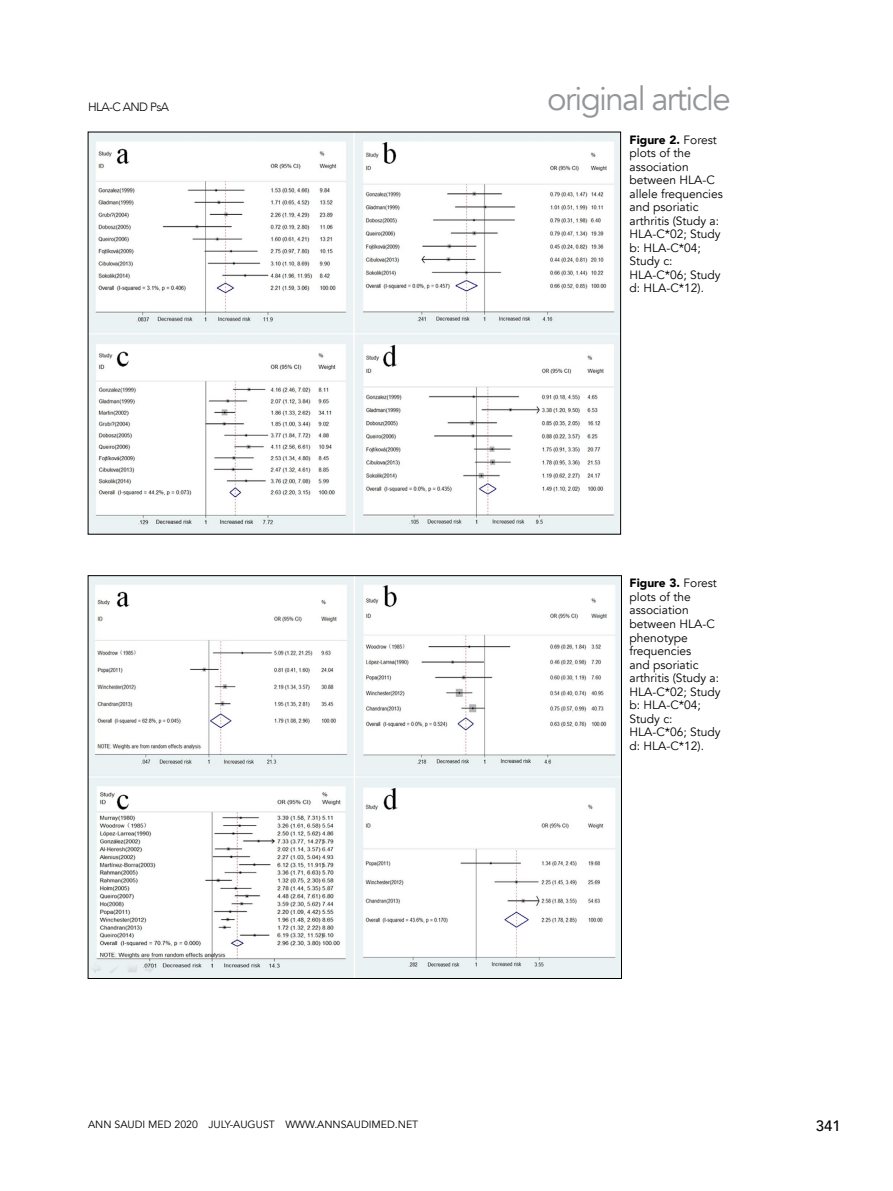
<style>
.page{position:relative;width:893px;height:1191px;background:#fff}
.page>*{position:absolute;margin:0;border:0;box-sizing:border-box;transform-origin:0 0}
.t1{font:33px "Avenir";letter-spacing:-.05em;color:#939598}
.t2{font:500 15px "Avenir";color:#000}
.t3{font:12px/13.5px "Avenir";color:#000}
.t4{font:300 12px "Avenir";letter-spacing:-.05em;color:#000}
.t5{font:10.5px "Avenir";color:#000}
.s1{font-weight:900}
</style>
<div class="page">
<img style="left:90px;top:134px;width:529px;height:398px">
<img style="left:90px;top:577px;width:530px;height:399px">
<p class="t4" style="left:88px;top:100px;width:83px">HLA-C AND PsA</p>
<h1 class="t1" style="left:547px;top:78px;width:185px">original article</h1>
<p class="t3" style="left:630px;top:133px;width:95px"><span class="s1">Figure 2.</span> Forest plots of the association between HLA-C allele frequencies and psoriatic arthritis (Study a:<br>HLA-C*02; Study b: HLA-C*04;<br>Study c:<br>HLA-C*06; Study d: HLA-C*12).</p>
<p class="t3" style="left:630px;top:577px;width:93px"><span class="s1">Figure 3.</span> Forest plots of the association between HLA-C phenotype frequencies<br>and psoriatic arthritis (Study a:<br>HLA-C*02; Study b: HLA-C*04;<br>Study c:<br>HLA-C*06; Study d: HLA-C*12).</p>
<p class="t5" style="left:88px;top:1118px;width:332px">ANN SAUDI MED 2020 JULY-AUGUST WWW.ANNSAUDIMED.NET</p>
<p class="t2" style="left:816px;top:1112px;width:27px">341</p>
</div>
